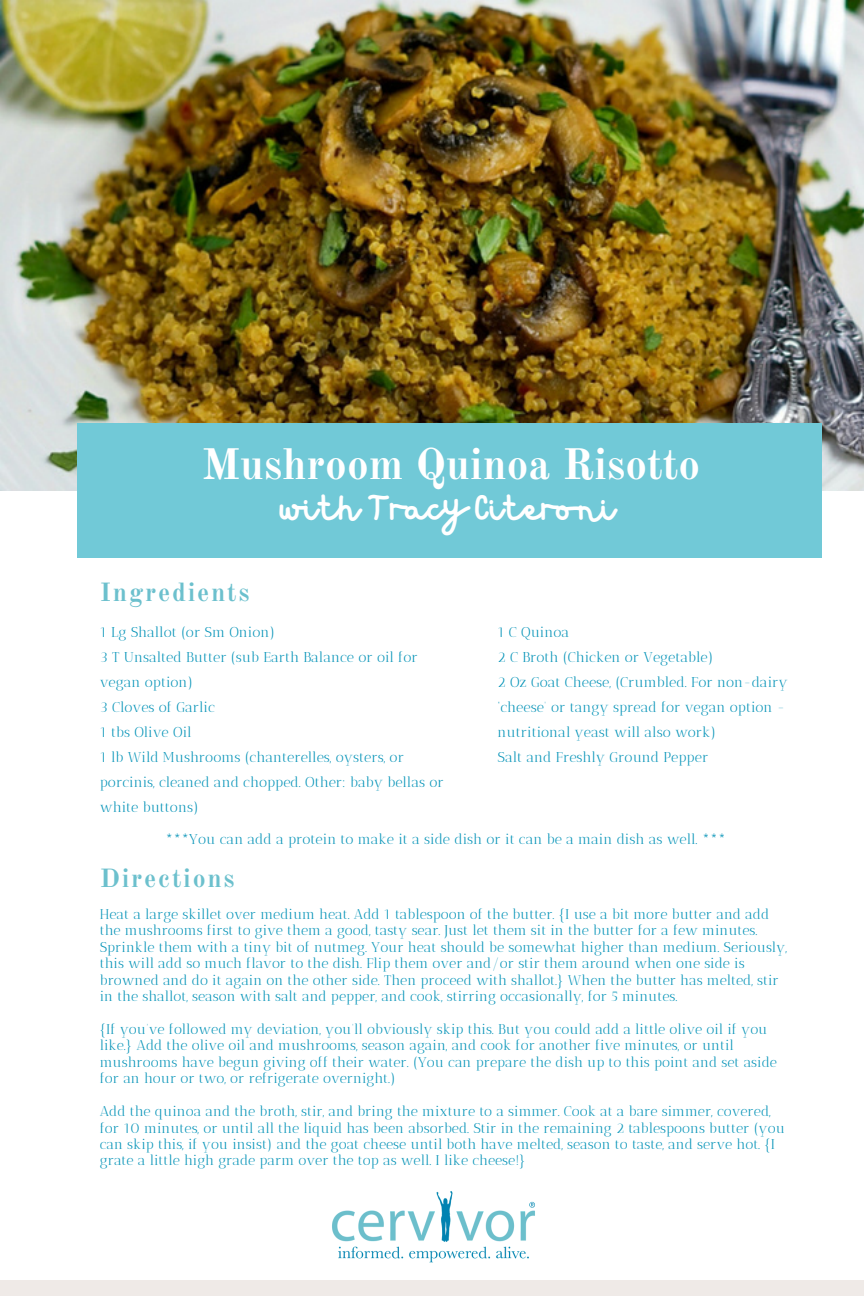
<style>
.page{position:relative;width:864px;height:1296px;background:#fff}
.page>*{position:absolute;margin:0;border:0;box-sizing:border-box;transform-origin:0 0}
.t1{font:44.7px "Hibernate Two";color:#fff}
.t2{font:700 43.2px "Old Standard";color:#fff}
.t3{font:700 25.8px "Old Standard";letter-spacing:.07em;color:#6cc0cd}
.t4{font:14.4px/24.9px "Antic Didone";color:#0292b7}
.t5{font:14.1px/16.5px "Antic Didone";color:#0292b7}
</style>
<div class="page">
<div style="left:0;top:1280px;width:864px;height:16px;background:#efeae7"></div>
<img style="left:0;top:0;width:864px;height:490px">
<div style="left:77px;top:423px;width:745px;height:135px;background:#71c9d7"></div>
<img style="left:332px;top:1191px;width:203px;height:72px">
<h2 class="t2" style="left:202px;top:438px;width:500px">Mushroom Quinoa Risotto</h2>
<h3 class="t3" style="left:100px;top:576px;width:151px">Ingredients</h3>
<h1 class="t1" style="left:279px;top:486px;width:337px">with Tracy Citeroni</h1>
<p class="t4" style="left:100px;top:619px;width:345px">1 Lg Shallot (or Sm Onion)<br>3 T Unsalted Butter (sub Earth Balance or oil for vegan option)<br>3 Cloves of Garlic<br>1 tbs Olive Oil<br>1 lb Wild Mushrooms (chanterelles, oysters, or porcinis, cleaned and chopped. Other: baby bellas or white buttons)</p>
<p class="t4" style="left:498px;top:619px;width:292px">1 C Quinoa<br>2 C Broth (Chicken or Vegetable)<br>2 Oz Goat Cheese, (Crumbled. For non-dairy ‘cheese’ or tangy spread for vegan option - nutritional yeast will also work)<br>Salt and Freshly Ground Pepper</p>
<p class="t4" style="left:165px;top:827px;width:562px">***You can add a protein to make it a side dish or it can be a main dish as well. ***</p>
<h3 class="t3" style="left:100px;top:862px;width:136px">Directions</h3>
<p class="t5" style="left:100px;top:906px;width:689px">Heat a large skillet over medium heat. Add 1 tablespoon of the butter. {I use a bit more butter and add the mushrooms first to give them a good, tasty sear. Just let them sit in the butter for a few minutes.<br>Sprinkle them with a tiny bit of nutmeg. Your heat should be somewhat higher than medium. Seriously, this will add so much flavor to the dish. Flip them over and/or stir them around when one side is browned and do it again on the other side. Then proceed with shallot.} When the butter has melted, stir in the shallot, season with salt and pepper, and cook, stirring occasionally, for 5 minutes.</p>
<p class="t5" style="left:100px;top:1021px;width:679px">{If you’ve followed my deviation, you’ll obviously skip this. But you could add a little olive oil if you like.} Add the olive oil and mushrooms, season again, and cook for another five minutes, or until mushrooms have begun giving off their water. (You can prepare the dish up to this point and set aside for an hour or two, or refrigerate overnight.)</p>
<p class="t5" style="left:100px;top:1103px;width:687px">Add the quinoa and the broth, stir, and bring the mixture to a simmer. Cook at a bare simmer, covered, for 10 minutes, or until all the liquid has been absorbed. Stir in the remaining 2 tablespoons butter (you can skip this, if you insist) and the goat cheese until both have melted, season to taste, and serve hot. {I grate a little high grade parm over the top as well. I like cheese!}</p>
</div>
